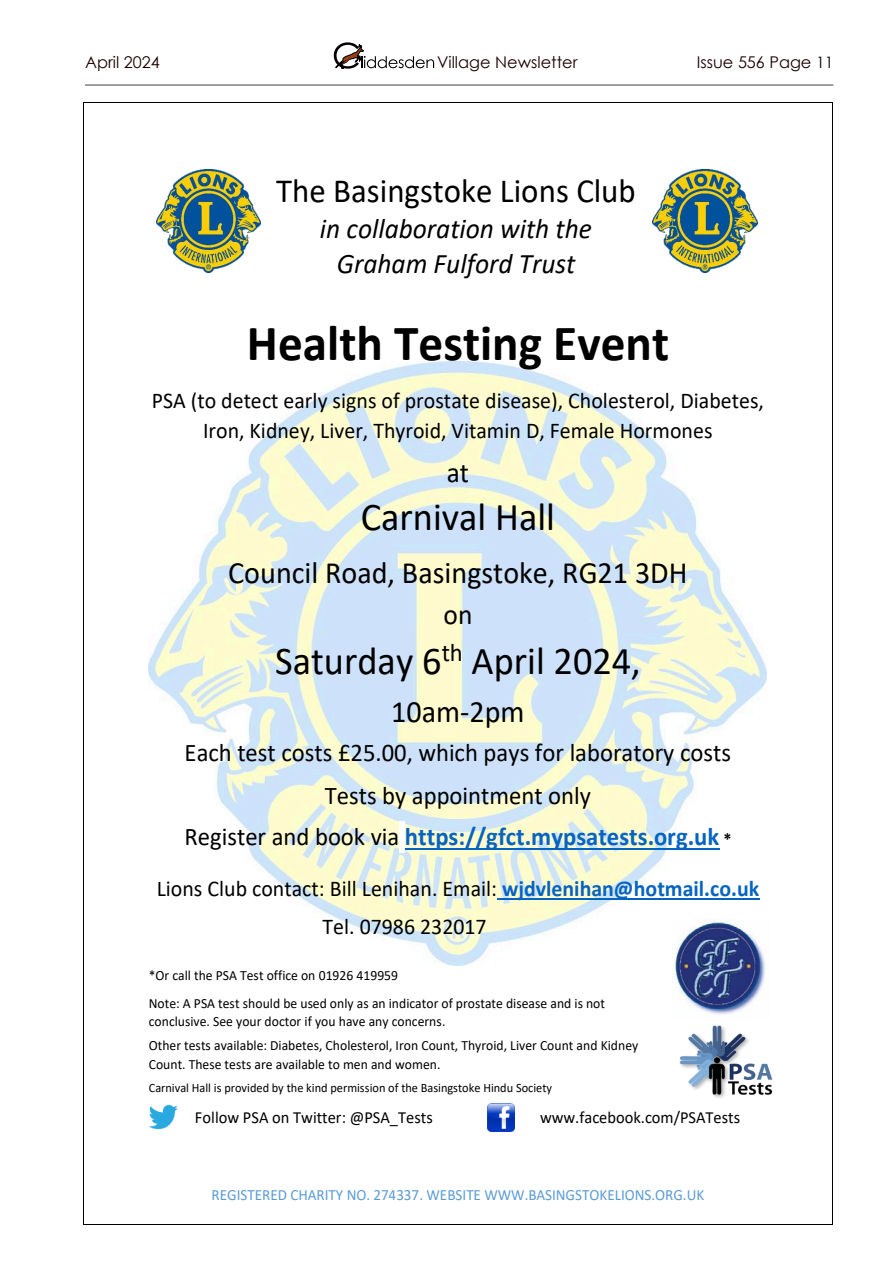
<style>
.page{position:relative;width:893px;height:1263px;background:#fff}
.page>*{position:absolute;margin:0;border:0;box-sizing:border-box;transform-origin:0 0}
.t1{font:700 50.85px "Calibri";color:#000}
.t2{font:39.6px "Calibri";color:#000}
.t3{font:33.9px "Calibri";color:#000}
.t4{font:31.05px "Calibri";color:#000}
.t5{font:italic 28.35px/34.7px "Calibri";color:#000;text-align:center}
.t6{font:28.35px "Calibri";color:#000}
.t7{font:25.5px/42px "Calibri";color:#000;text-align:center}
.t8{font:22.5px/29.8px "Calibri";color:#000;text-align:center}
.t9{font:16.95px "Calibri";color:#000}
.t10{font:16.2px "Century Gothic";color:#1c0000}
.t11{font:15.6px "Calibri";color:#5b9bd5}
.t12{font:14.1px/27.2px "Calibri";color:#000}
.t13{font:12.75px "Calibri";color:#000}
.s1{font-size:15.75px;color:#000}
.s2{font-weight:700;color:#0563c1}
.s3{font-weight:700;font-size:16.95px}
</style>
<div class="page">
<hr style="left:85px;top:84px;width:748px;height:2px;background:#808080">
<svg style="left:334px;top:42px;width:100px;height:27px"></svg>
<img style="left:149px;top:361px;width:618px;height:604px">
<div style="left:399px;top:821px;width:6px;height:31px;background:#fff"></div>
<hr style="left:405px;top:848px;width:315px;height:2px;background:#0563c1">
<hr style="left:497px;top:898px;width:262px;height:2px;background:#0563c1">
<img style="left:156px;top:170px;width:105px;height:102px">
<img style="left:653px;top:170px;width:104px;height:102px">
<img style="left:149px;top:1104px;width:29px;height:26px">
<img style="left:487px;top:1103px;width:28px;height:29px">
<img style="left:679px;top:1025px;width:93px;height:73px">
<img style="left:673px;top:919px;width:94px;height:96px">
<hr style="left:84px;top:102px;width:748px;height:1px;background:#000">
<hr style="left:83px;top:103px;width:1px;height:1121px;background:#000">
<hr style="left:832px;top:103px;width:1px;height:1121px;background:#000">
<hr style="left:84px;top:1224px;width:748px;height:1px;background:#000">
<p class="t10" style="left:85px;top:56px;width:76px">April 2024</p>
<p class="t10" style="left:437px;top:56px;width:142px">Village Newsletter</p>
<p class="t10" style="left:697px;top:56px;width:138px">Issue 556 Page <span class="s1">11</span></p>
<h3 class="t3" style="left:276px;top:177px;width:361px">The Basingstoke Lions Club</h3>
<h3 class="t5" style="left:320px;top:214px;width:273px">in collaboration with the<br>Graham Fulford Trust</h3>
<h1 class="t1" style="left:247px;top:322px;width:424px">Health Testing Event</h1>
<h3 class="t8" style="left:152px;top:388px;width:614px">PSA (to detect early signs of prostate disease), Cholesterol, Diabetes,<br>Iron, Kidney, Liver, Thyroid, Vitamin D, Female Hormones</h3>
<h3 class="t6" style="left:447px;top:461px;width:24px">at</h3>
<h2 class="t2" style="left:361px;top:500px;width:196px">Carnival Hall</h2>
<h3 class="t4" style="left:228px;top:559px;width:461px">Council Road, Basingstoke, RG21 3DH</h3>
<h3 class="t6" style="left:444px;top:602px;width:30px">on</h3>
<h2 class="t2" style="left:275px;top:645px;width:367px">Saturday 6<sup>th</sup> April 2024,</h2>
<h3 class="t4" style="left:391px;top:698px;width:135px">10am-2pm</h3>
<h3 class="t7" style="left:184px;top:734px;width:549px">Each test costs £25.00, which pays for laboratory costs<br>Tests by appointment only<br>Register and book via <span class="s2">https://gfct.mypsatests.org.uk</span> <span class="s3">*</span></h3>
<h3 class="t8" style="left:323px;top:871px;width:438px;line-height:38.2px;text-align:left;text-indent:-166px">Lions Club contact: Bill Lenihan. Email: <span class="s2">wjdvlenihan@hotmail.co.uk<br></span>Tel. 07986 232017</h3>
<p class="t12" style="left:149px;top:963px;width:458px">*Or call the PSA Test office on 01926 419959<br>Note: A PSA test should be used only as an indicator of prostate disease and is not</p>
<p class="t12" style="left:149px;top:1010px;width:491px;line-height:24.3px">conclusive. See your doctor if you have any concerns.<br>Other tests available: Diabetes, Cholesterol, Iron Count, Thyroid, Liver Count and Kidney</p>
<p class="t12" style="left:149px;top:1052px;width:293px">Count. These tests are available to men and women.</p>
<p class="t13" style="left:149px;top:1082px;width:405px">Carnival Hall is provided by the kind permission of the Basingstoke Hindu Society</p>
<p class="t9" style="left:195px;top:1110px;width:239px">Follow PSA on Twitter: @PSA_Tests</p>
<p class="t9" style="left:540px;top:1110px;width:202px">www.facebook.com/PSATests</p>
<p class="t11" style="left:212px;top:1188px;width:494px">REGISTERED CHARITY NO. 274337. WEBSITE WWW.BASINGSTOKELIONS.ORG.UK</p>
</div>
